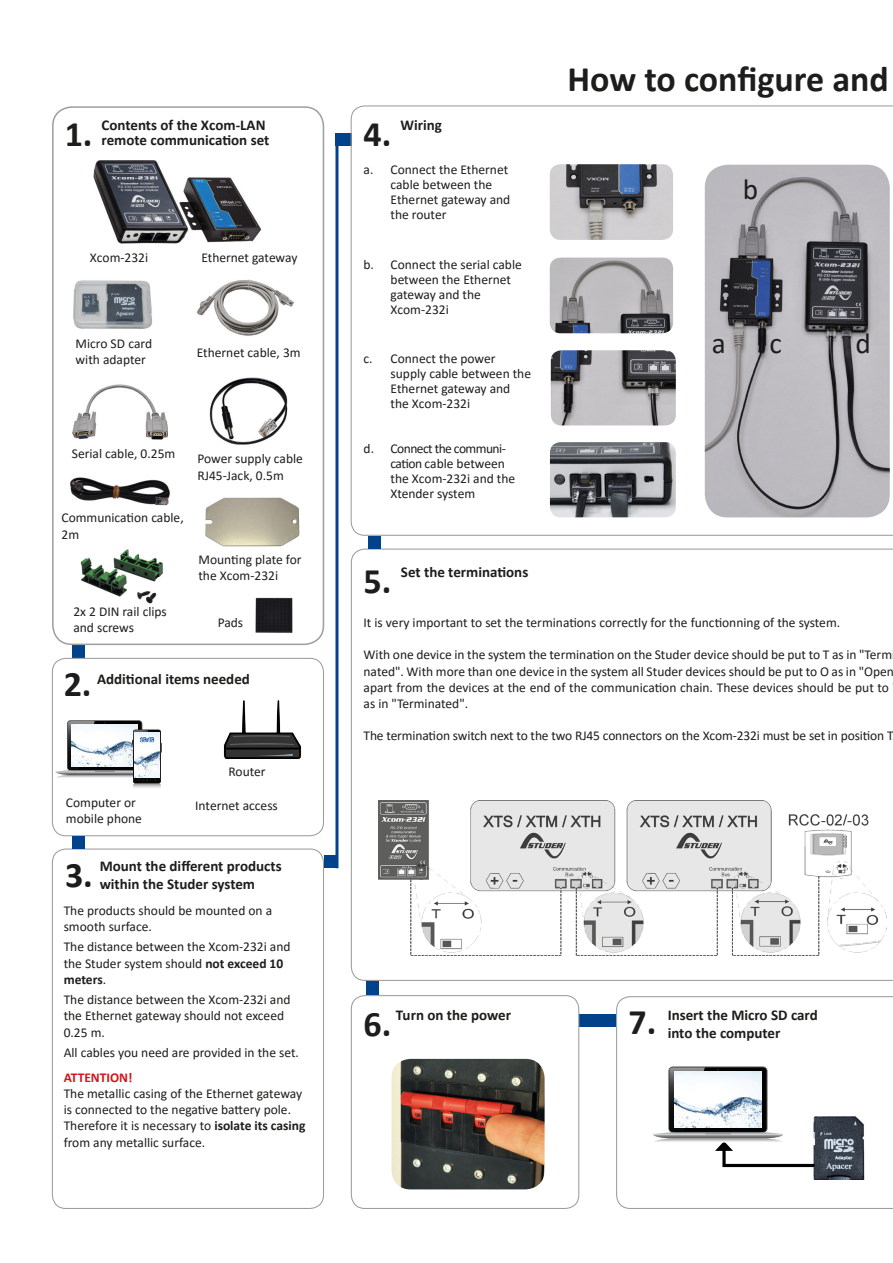
<style>
.page{position:relative;width:893px;height:1263px;background:#fff}
.page>*{position:absolute;margin:0;border:0;box-sizing:border-box;transform-origin:0 0}
.t1{font:700 36px "Calibri";color:#1d1d1b}
.t2{font:29.25px "Calibri";color:#1d1d1b}
.t3{font:700 15px/15px "Calibri";color:#1d1d1b}
.t4{font:13.5px/16.2px "Calibri";color:#1d1d1b}
.t5{font:700 13.5px "Calibri";color:#cd171a}
.t6{font:700 6px "Calibri";color:#fff}
.s1{font-weight:700}
</style>
<div class="page">
<div style="left:72px;top:645px;width:13px;height:13px;background:#00438a"></div>
<div style="left:578px;top:1014px;width:38px;height:12px;background:#00438a"></div>
<div style="left:366px;top:980px;width:13px;height:15px;background:#00438a"></div>
<div style="left:335px;top:133px;width:17px;height:13px;background:#00438a"></div>
<svg style="left:351px;top:105px;width:542px;height:431px"></svg>
<div style="left:52px;top:658px;width:272px;height:178px;border:1px solid #9d9d9d;border-radius:13px"></div>
<div style="left:52px;top:106px;width:272px;height:539px;border:2px solid #9d9d9d;border-radius:19px"></div>
<img style="left:73px;top:280px;width:79px;height:49px">
<img style="left:223px;top:700px;width:78px;height:59px">
<svg style="left:616px;top:996px;width:277px;height:213px"></svg>
<img style="left:70px;top:477px;width:100px;height:29px">
<img style="left:205px;top:497px;width:95px;height:50px">
<img style="left:805px;top:1110px;width:69px;height:69px">
<svg style="left:653px;top:1067px;width:164px;height:102px"></svg>
<img style="left:674px;top:1072px;width:88px;height:55px">
<svg style="left:55px;top:721px;width:107px;height:67px"></svg>
<img style="left:93px;top:160px;width:169px;height:84px">
<img style="left:72px;top:384px;width:96px;height:56px">
<img style="left:197px;top:279px;width:98px;height:57px">
<img style="left:550px;top:164px;width:123px;height:76px">
<div style="left:52px;top:848px;width:272px;height:361px;border:1px solid #9d9d9d;border-radius:13px"></div>
<img style="left:550px;top:258px;width:123px;height:75px">
<svg style="left:351px;top:549px;width:542px;height:432px"></svg>
<div style="left:351px;top:995px;width:228px;height:214px;border:1px solid #9d9d9d;border-radius:13px"></div>
<img style="left:705px;top:165px;width:185px;height:352px">
<img style="left:551px;top:350px;width:125px;height:75px">
<img style="left:550px;top:442px;width:126px;height:75px">
<img style="left:379px;top:800px;width:508px;height:155px">
<img style="left:391px;top:1059px;width:154px;height:130px">
<div style="left:72px;top:836px;width:13px;height:13px;background:#00438a"></div>
<div style="left:368px;top:536px;width:13px;height:13px;background:#00438a"></div>
<div style="left:324px;top:855px;width:13px;height:13px;background:#00438a"></div>
<hr style="left:335px;top:144px;width:3px;height:724px;background:#00438a">
<img style="left:209px;top:377px;width:79px;height:68px">
<img style="left:255px;top:597px;width:38px;height:36px">
<img style="left:80px;top:549px;width:83px;height:55px">
<p class="t1" style="left:65px;top:109px;width:29px">1.</p>
<p class="t3" style="left:102px;top:117px;width:169px">Contents of the Xcom-LAN remote communication set</p>
<p class="t4" style="left:90px;top:249px;width:60px">Xcom-232i</p>
<p class="t4" style="left:201px;top:249px;width:98px">Ethernet gateway</p>
<p class="t4" style="left:76px;top:335px;width:78px">Micro SD card with adapter</p>
<p class="t4" style="left:197px;top:344px;width:105px">Ethernet cable, 3m</p>
<p class="t4" style="left:72px;top:445px;width:105px">Serial cable, 0.25m</p>
<p class="t4" style="left:61px;top:509px;width:124px">Communication cable,</p>
<p class="t4" style="left:61px;top:526px;width:19px">2m</p>
<p class="t4" style="left:73px;top:603px;width:95px">2x 2 DIN rail clips and screws</p>
<p class="t4" style="left:197px;top:450px;width:107px">Power supply cable<br>RJ45-Jack, 0.5m</p>
<p class="t4" style="left:198px;top:551px;width:105px">Mounting plate for the Xcom-232i</p>
<p class="t4" style="left:218px;top:614px;width:27px">Pads</p>
<p class="t1" style="left:64px;top:659px;width:29px">2.</p>
<p class="t3" style="left:97px;top:671px;width:154px">Additional items needed</p>
<p class="t6" style="left:140px;top:735px;width:15px">15:45</p>
<p class="t4" style="left:66px;top:794px;width:78px">Computer or mobile phone</p>
<p class="t4" style="left:229px;top:763px;width:39px">Router</p>
<p class="t4" style="left:195px;top:797px;width:84px">Internet access</p>
<p class="t3" style="left:100px;top:858px;width:184px">Mount the different products</p>
<p class="t1" style="left:65px;top:849px;width:29px">3.</p>
<p class="t3" style="left:100px;top:876px;width:157px">within the Studer system</p>
<p class="t4" style="left:64px;top:902px;width:210px">The products should be mounted on a smooth surface.</p>
<p class="t4" style="left:64px;top:938px;width:228px">The distance between the Xcom-232i and the Studer system should <span class="s1">not exceed 10 meters</span>.</p>
<p class="t4" style="left:64px;top:991px;width:228px">The distance between the Xcom-232i and the Ethernet gateway should not exceed<br>0.25 m.</p>
<p class="t4" style="left:64px;top:1044px;width:237px">All cables you need are provided in the set.</p>
<p class="t5" style="left:64px;top:1068px;width:70px">ATTENTION!</p>
<p class="t4" style="left:64px;top:1085px;width:243px">The metallic casing of the Ethernet gateway is connected to the negative battery pole.<br>Therefore it is necessary to <span class="s1">isolate its casing </span>from any metallic surface.</p>
<p class="t1" style="left:364px;top:109px;width:29px">4.</p>
<p class="t3" style="left:401px;top:117px;width:43px">Wiring</p>
<p class="t4" style="left:391px;top:162px;width:121px;line-height:15px;text-indent:-27px">a. Connect the Ethernet cable between the<br>Ethernet gateway and the router</p>
<p class="t4" style="left:391px;top:256px;width:133px;line-height:15px;text-indent:-27px">b. Connect the serial cable between the Ethernet gateway and the<br>Xcom-232i</p>
<p class="t4" style="left:391px;top:350px;width:142px;line-height:15px;text-indent:-27px">c. Connect the power supply cable between the<br>Ethernet gateway and the Xcom-232i</p>
<p class="t4" style="left:391px;top:440px;width:126px;line-height:15px;text-indent:-27px">d. Connect the communi&shy;cation cable between the Xcom-232i and the<br>Xtender system</p>
<p class="t1" style="left:567px;top:53px;width:323px">How to configure and</p>
<p class="t2" style="left:743px;top:169px;width:17px">b</p>
<p class="t2" style="left:712px;top:323px;width:16px">a</p>
<p class="t2" style="left:769px;top:323px;width:14px">c</p>
<p class="t2" style="left:855px;top:323px;width:17px">d</p>
<p class="t3" style="left:401px;top:564px;width:129px">Set the terminations</p>
<p class="t1" style="left:364px;top:555px;width:29px">5.</p>
<p class="t4" style="left:364px;top:614px;width:478px">It is very important to set the terminations correctly for the functionning of the system.</p>
<p class="t4" style="left:364px;top:646px;width:532px">With one device in the system the termination on the Studer device should be put to T as in "Term nated". With more than one device in the system all Studer devices should be put to O as in "Open apart from the devices at the end of the communication chain. These devices should be put to as in "Terminated".</p>
<p class="t4" style="left:364px;top:727px;width:532px">The termination switch next to the two RJ45 connectors on the Xcom-232i must be set in position T</p>
<p class="t3" style="left:396px;top:1007px;width:117px">Turn on the power</p>
<p class="t1" style="left:364px;top:998px;width:29px">6.</p>
<p class="t1" style="left:628px;top:997px;width:29px">7.</p>
<p class="t3" style="left:668px;top:1005px;width:152px;line-height:18px">Insert the Micro SD card into the computer</p>
</div>
